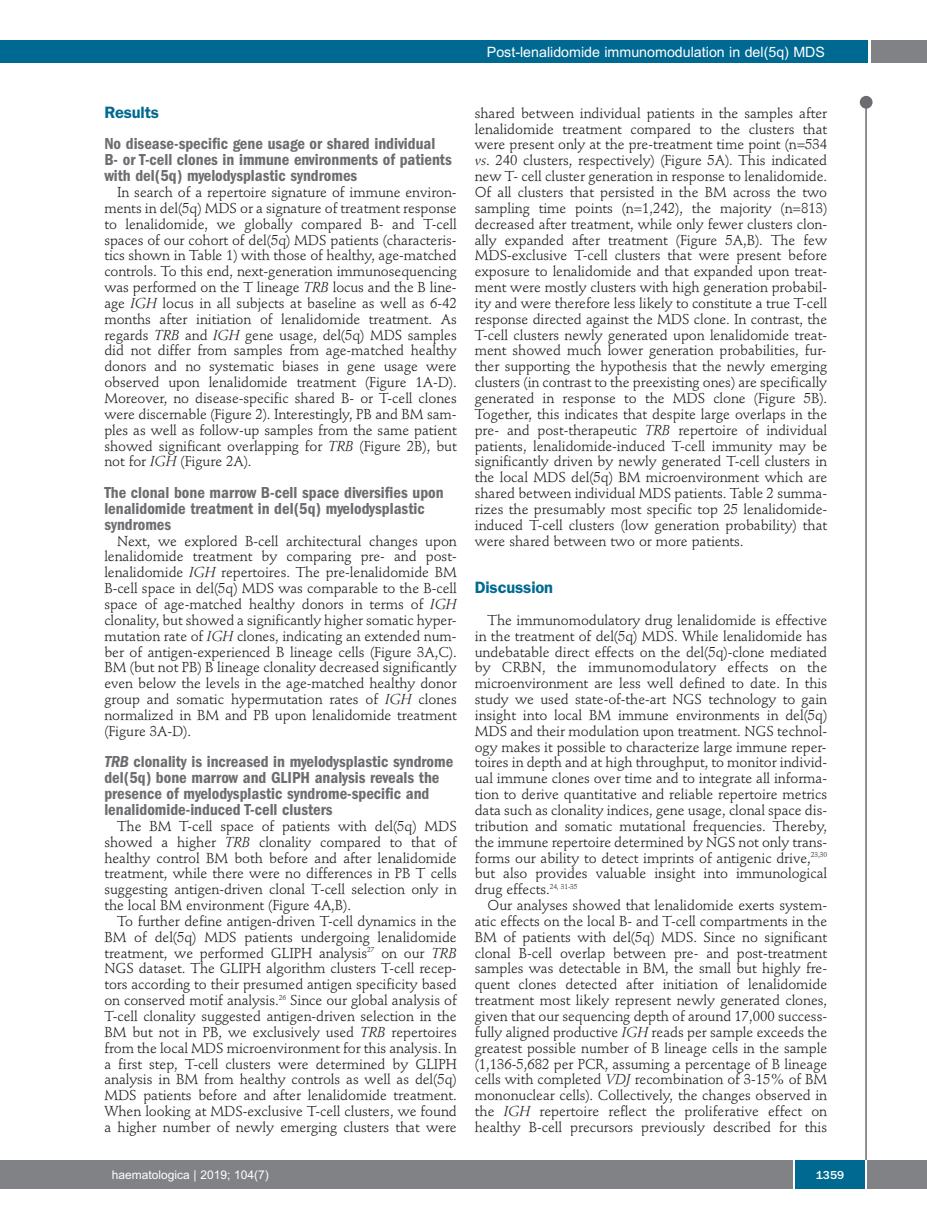
<style>
.page{position:relative;width:927px;height:1225px;background:#fff}
.page>*{position:absolute;margin:0;border:0;box-sizing:border-box;transform-origin:0 0}
.t1{font:600 condensed 16.5px/15.9px "Franklin Gothic";color:#6c6d70}
.t2{font:600 16.5px "Franklin Gothic";letter-spacing:-.01em;color:#006991}
.t3{font:14.25px/15.9px "Stempel Schneidler";letter-spacing:-.005em;color:#231f20;text-align:justify}
.t4{font:14.25px "Arial";color:#fff}
.t5{font:12px "Arial";color:#fff}
.t6{font:500 12px "Franklin Gothic";color:#fff}
.s1{font-style:italic}
</style>
<div class="page">
<div style="left:860px;top:96px;width:12px;height:13px;background:#6c6d70;border-radius:50%"></div>
<hr style="left:865px;top:98px;width:2px;height:1062px;background:#6c6d70">
<div style="left:871px;top:40px;width:56px;height:22px;background:#808285"></div>
<div style="left:18px;top:40px;width:849px;height:22px;background:#006991"></div>
<div style="left:17px;top:1160px;width:910px;height:28px;background:#808285"></div>
<div style="left:795px;top:1160px;width:70px;height:28px;background:#006991"></div>
<hr style="left:793px;top:1160px;width:2px;height:28px;background:#fff">
<hr style="left:865px;top:1160px;width:2px;height:28px;background:#fff">
<div style="left:0;top:40px;width:19px;height:22px;background:#006991"></div>
<div style="left:0;top:1160px;width:18px;height:28px;background:#808285"></div>
<p class="t4" style="left:487px;top:44px;width:340px">Post-lenalidomide immunomodulation in del(5q) MDS</p>
<p class="t2" style="left:104px;top:106px;width:56px">Results</p>
<p class="t1" style="left:104px;top:137px;width:349px">No disease-specific gene usage or shared individual<br>B- or T-cell clones in immune environments of patients with del(5q) myelodysplastic syndromes</p>
<p class="t3" style="left:104px;top:185px;width:354px;text-indent:13px">In search of a repertoire signature of immune environ&shy;ments in del(5q) MDS or a signature of treatment response to lenalidomide, we globally compared B- and T-cell spaces of our cohort of del(5q) MDS patients (characteris&shy;tics shown in Table 1) with those of healthy, age-matched controls. To this end, next-generation immunosequencing was performed on the T lineage <span class="s1">TRB</span> locus and the B line&shy;age <span class="s1">IGH</span> locus in all subjects at baseline as well as 6-42 months after initiation of lenalidomide treatment. As regards <span class="s1">TRB</span> and <span class="s1">IGH</span> gene usage, del(5q) MDS samples did not differ from samples from age-matched healthy donors and no systematic biases in gene usage were observed upon lenalidomide treatment (Figure 1A-D).<br>Moreover, no disease-specific shared B- or T-cell clones were discernable (Figure 2). Interestingly, PB and BM sam&shy;ples as well as follow-up samples from the same patient showed significant overlapping for <span class="s1">TRB</span> (Figure 2B), but not for <span class="s1">IGH</span> (Figure 2A).</p>
<p class="t1" style="left:104px;top:486px;width:341px">The clonal bone marrow B-cell space diversifies upon lenalidomide treatment in del(5q) myelodysplastic syndromes</p>
<p class="t3" style="left:104px;top:534px;width:354px;text-indent:13px">Next, we explored B-cell architectural changes upon lenalidomide treatment by comparing pre- and post&shy;lenalidomide <span class="s1">IGH</span> repertoires. The pre-lenalidomide BM B-cell space in del(5q) MDS was comparable to the B-cell space of age-matched healthy donors in terms of <span class="s1">IGH </span>clonality, but showed a significantly higher somatic hyper&shy;mutation rate of <span class="s1">IGH</span> clones, indicating an extended num&shy;ber of antigen-experienced B lineage cells (Figure 3A,C).<br>BM (but not PB) B lineage clonality decreased significantly even below the levels in the age-matched healthy donor group and somatic hypermutation rates of <span class="s1">IGH</span> clones normalized in BM and PB upon lenalidomide treatment (Figure 3A-D).</p>
<p class="t1" style="left:104px;top:755px;width:350px"><span class="s1">TRB</span> clonality is increased in myelodysplastic syndrome del(5q) bone marrow and GLIPH analysis reveals the presence of myelodysplastic syndrome-specific and lenalidomide-induced T-cell clusters</p>
<p class="t3" style="left:104px;top:819px;width:354px;text-indent:13px">The BM T-cell space of patients with del(5q) MDS showed a higher <span class="s1">TRB</span> clonality compared to that of healthy control BM both before and after lenalidomide treatment, while there were no differences in PB T cells suggesting antigen-driven clonal T-cell selection only in the local BM environment (Figure 4A,B).</p>
<p class="t3" style="left:104px;top:914px;width:354px;text-indent:13px">To further define antigen-driven T-cell dynamics in the BM of del(5q) MDS patients undergoing lenalidomide treatment, we performed GLIPH analysis<sup>27</sup> on our <span class="s1">TRB </span>NGS dataset. The GLIPH algorithm clusters T-cell recep&shy;tors according to their presumed antigen specificity based on conserved motif analysis.<sup>26</sup> Since our global analysis of T-cell clonality suggested antigen-driven selection in the BM but not in PB, we exclusively used <span class="s1">TRB</span> repertoires from the local MDS microenvironment for this analysis. In a first step, T-cell clusters were determined by GLIPH analysis in BM from healthy controls as well as del(5q)<br>MDS patients before and after lenalidomide treatment.<br>When looking at MDS-exclusive T-cell clusters, we found a higher number of newly emerging clusters that were</p>
<p class="t3" style="left:475px;top:106px;width:354px">shared between individual patients in the samples after lenalidomide treatment compared to the clusters that were present only at the pre-treatment time point (n=534 <span class="s1">vs</span>. 240 clusters, respectively) (Figure 5A). This indicated new T- cell cluster generation in response to lenalidomide.<br>Of all clusters that persisted in the BM across the two sampling time points (n=1,242), the majority (n=813) decreased after treatment, while only fewer clusters clon&shy;ally expanded after treatment (Figure 5A,B). The few MDS-exclusive T-cell clusters that were present before exposure to lenalidomide and that expanded upon treat&shy;ment were mostly clusters with high generation probabil&shy;ity and were therefore less likely to constitute a true T-cell response directed against the MDS clone. In contrast, the T-cell clusters newly generated upon lenalidomide treat&shy;ment showed much lower generation probabilities, fur&shy;ther supporting the hypothesis that the newly emerging clusters (in contrast to the preexisting ones) are specifically generated in response to the MDS clone (Figure 5B).<br>Together, this indicates that despite large overlaps in the pre- and post-therapeutic <span class="s1">TRB</span> repertoire of individual patients, lenalidomide-induced T-cell immunity may be significantly driven by newly generated T-cell clusters in the local MDS del(5q) BM microenvironment which are shared between individual MDS patients. Table 2 summa&shy;rizes the presumably most specific top 25 lenalidomide&shy;induced T-cell clusters (low generation probability) that were shared between two or more patients.</p>
<p class="t2" style="left:475px;top:582px;width:80px">Discussion</p>
<p class="t3" style="left:475px;top:613px;width:354px;text-indent:13px">The immunomodulatory drug lenalidomide is effective in the treatment of del(5q) MDS. While lenalidomide has undebatable direct effects on the del(5q)-clone mediated by CRBN, the immunomodulatory effects on the microenvironment are less well defined to date. In this study we used state-of-the-art NGS technology to gain insight into local BM immune environments in del(5q)<br>MDS and their modulation upon treatment. NGS technol&shy;ogy makes it possible to characterize large immune reper&shy;toires in depth and at high throughput, to monitor individ&shy;ual immune clones over time and to integrate all informa&shy;tion to derive quantitative and reliable repertoire metrics data such as clonality indices, gene usage, clonal space dis&shy;tribution and somatic mutational frequencies. Thereby, the immune repertoire determined by NGS not only trans&shy;forms our ability to detect imprints of antigenic drive,<sup>23,30 </sup>but also provides valuable insight into immunological drug effects.<sup>24,</sup> <sup>31-35</sup></p>
<p class="t3" style="left:475px;top:898px;width:354px;text-indent:13px">Our analyses showed that lenalidomide exerts system&shy;atic effects on the local B- and T-cell compartments in the BM of patients with del(5q) MDS. Since no significant clonal B-cell overlap between pre- and post-treatment samples was detectable in BM, the small but highly fre&shy;quent clones detected after initiation of lenalidomide treatment most likely represent newly generated clones, given that our sequencing depth of around 17,000 success&shy;fully aligned productive <span class="s1">IGH</span> reads per sample exceeds the greatest possible number of B lineage cells in the sample (1,136-5,682 per PCR, assuming a percentage of B lineage cells with completed <span class="s1">VDJ</span> recombination of 3-15% of BM mononuclear cells). Collectively, the changes observed in the <span class="s1">IGH</span> repertoire reflect the proliferative effect on healthy B-cell precursors previously described for this</p>
<p class="t5" style="left:112px;top:1167px;width:158px">haematologica | 2019; 104(7)</p>
<p class="t6" style="left:816px;top:1167px;width:30px">1359</p>
</div>
